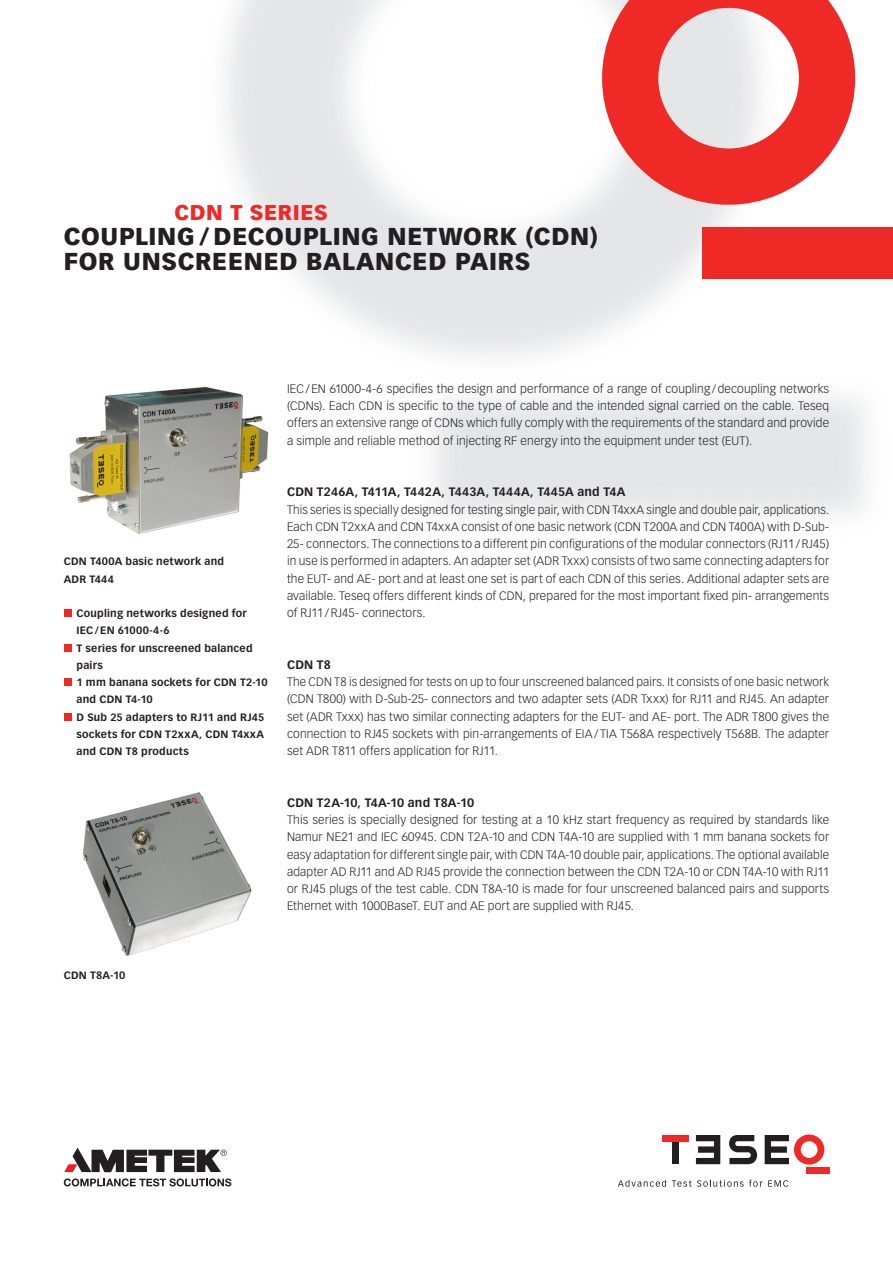
<style>
.page{position:relative;width:893px;height:1263px;background:#fff}
.page>*{position:absolute;margin:0;border:0;box-sizing:border-box;transform-origin:0 0}
.t1{font:900 24px/25.5px "Vectora LT Pro";letter-spacing:.025em;color:#231f20}
.t2{font:900 21px "Vectora LT Pro";letter-spacing:.025em;color:#ee2926}
._00_Lauftext{font:300 12px/17.2px "Vectora LT Pro";letter-spacing:.01em;color:#231f20;text-align:justify}
._00_Untertitel{font:700 12px "Vectora LT Pro";letter-spacing:.015em;color:#231f20}
._01_Legende{font:700 10.5px/17.2px "Vectora LT Pro";letter-spacing:.02em;color:#231f20}
</style>
<div class="page">
<div style="left:806px;top:1167px;width:23px;height:6px;background:#ee2926"></div>
<svg style="left:765px;top:1134px;width:59px;height:30px"></svg>
<svg style="left:696px;top:1135px;width:24px;height:29px"></svg>
<div style="left:672px;top:1141px;width:7px;height:23px;background:#231f20"></div>
<div style="left:662px;top:1135px;width:27px;height:6px;background:#ee2926"></div>
<svg style="left:618px;top:1180px;width:48px;height:6px"></svg>
<svg style="left:672px;top:1180px;width:90px;height:6px"></svg>
<svg style="left:768px;top:1180px;width:20px;height:6px"></svg>
<svg style="left:729px;top:1135px;width:28px;height:29px"></svg>
<img style="left:225px;top:0;width:668px;height:515px">
<div style="left:702px;top:228px;width:191px;height:51px;background:#ee2926"></div>
<svg style="left:602px;top:0;width:253px;height:205px;fill:#ee2926"></svg>
<div style="left:64px;top:609px;width:7px;height:8px;background:#ee2926"></div>
<div style="left:64px;top:644px;width:7px;height:8px;background:#ee2926"></div>
<div style="left:64px;top:678px;width:7px;height:8px;background:#ee2926"></div>
<div style="left:64px;top:713px;width:7px;height:8px;background:#ee2926"></div>
<img style="left:69px;top:380px;width:201px;height:154px">
<svg style="left:64px;top:1178px;width:167px;height:8px"></svg>
<svg style="left:64px;top:1147px;width:163px;height:25px"></svg>
<img style="left:83px;top:792px;width:169px;height:164px">
<h2 class="t2" style="left:174px;top:200px;width:155px">CDN T SERIES</h2>
<h1 class="t1" style="left:64px;top:223px;width:536px">COUPLING / DECOUPLING NETWORK (CDN)<br>FOR UNSCREENED BALANCED PAIRS</h1>
<p class="_01_Legende" style="left:64px;top:553px;width:162px">CDN T400A basic network and<br>ADR T444</p>
<p class="_01_Legende" style="left:77px;top:605px;width:172px">Coupling networks designed for<br>IEC/EN 61000-4-6</p>
<p class="_01_Legende" style="left:77px;top:639px;width:178px">T series for unscreened balanced pairs</p>
<p class="_01_Legende" style="left:77px;top:674px;width:193px">1 mm banana sockets for CDN T2-10 and CDN T4-10</p>
<p class="_01_Legende" style="left:77px;top:708px;width:189px;text-align:justify">D Sub 25 adapters to RJ11 and RJ45 sockets for CDN T2xxA, CDN T4xxA and CDN T8 products</p>
<p class="_00_Lauftext" style="left:287px;top:380px;width:544px">IEC/EN 61000-4-6 specifies the design and performance of a range of coupling/decoupling networks (CDNs). Each CDN is specific to the type of cable and the intended signal carried on the cable. Teseq offers an extensive range of CDNs which fully comply with the requirements of the standard and provide a simple and reliable method of injecting RF energy into the equipment under test (EUT).</p>
<p class="_00_Untertitel" style="left:287px;top:485px;width:340px">CDN T246A, T411A, T442A, T443A, T444A, T445A and T4A</p>
<p class="_00_Lauftext" style="left:287px;top:501px;width:544px">This series is specially designed for testing single pair, with CDN T4xxA single and double pair, applications.<br>Each CDN T2xxA and CDN T4xxA consist of one basic network (CDN T200A and CDN T400A) with D-Sub-25- connectors. The connections to a different pin configurations of the modular connectors (RJ11/RJ45) in use is performed in adapters. An adapter set (ADR Txxx) consists of two same connecting adapters for the EUT- and AE- port and at least one set is part of each CDN of this series. Additional adapter sets are available. Teseq offers different kinds of CDN, prepared for the most important fixed pin- arrangements of RJ11/RJ45- connectors.</p>
<p class="_00_Untertitel" style="left:287px;top:657px;width:45px">CDN T8</p>
<p class="_00_Lauftext" style="left:287px;top:673px;width:544px">The CDN T8 is designed for tests on up to four unscreened balanced pairs. It consists of one basic network (CDN T800) with D-Sub-25- connectors and two adapter sets (ADR Txxx) for RJ11 and RJ45. An adapter set (ADR Txxx) has two similar connecting adapters for the EUT- and AE- port. The ADR T800 gives the connection to RJ45 sockets with pin-arrangements of EIA/TIA T568A respectively T568B. The adapter set ADR T811 offers application for RJ11.</p>
<p class="_00_Untertitel" style="left:287px;top:795px;width:189px">CDN T2A-10, T4A-10 and T8A-10</p>
<p class="_00_Lauftext" style="left:287px;top:811px;width:544px">This series is specially designed for testing at a 10 kHz start frequency as required by standards like Namur NE21 and IEC 60945. CDN T2A-10 and CDN T4A-10 are supplied with 1 mm banana sockets for easy adaptation for different single pair, with CDN T4A-10 double pair, applications. The optional available adapter AD RJ11 and AD RJ45 provide the connection between the CDN T2A-10 or CDN T4A-10 with RJ11 or RJ45 plugs of the test cable. CDN T8A-10 is made for four unscreened balanced pairs and supports Ethernet with 1000BaseT. EUT and AE port are supplied with RJ45.</p>
<p class="_01_Legende" style="left:64px;top:967px;width:63px">CDN T8A-10</p>
</div>
